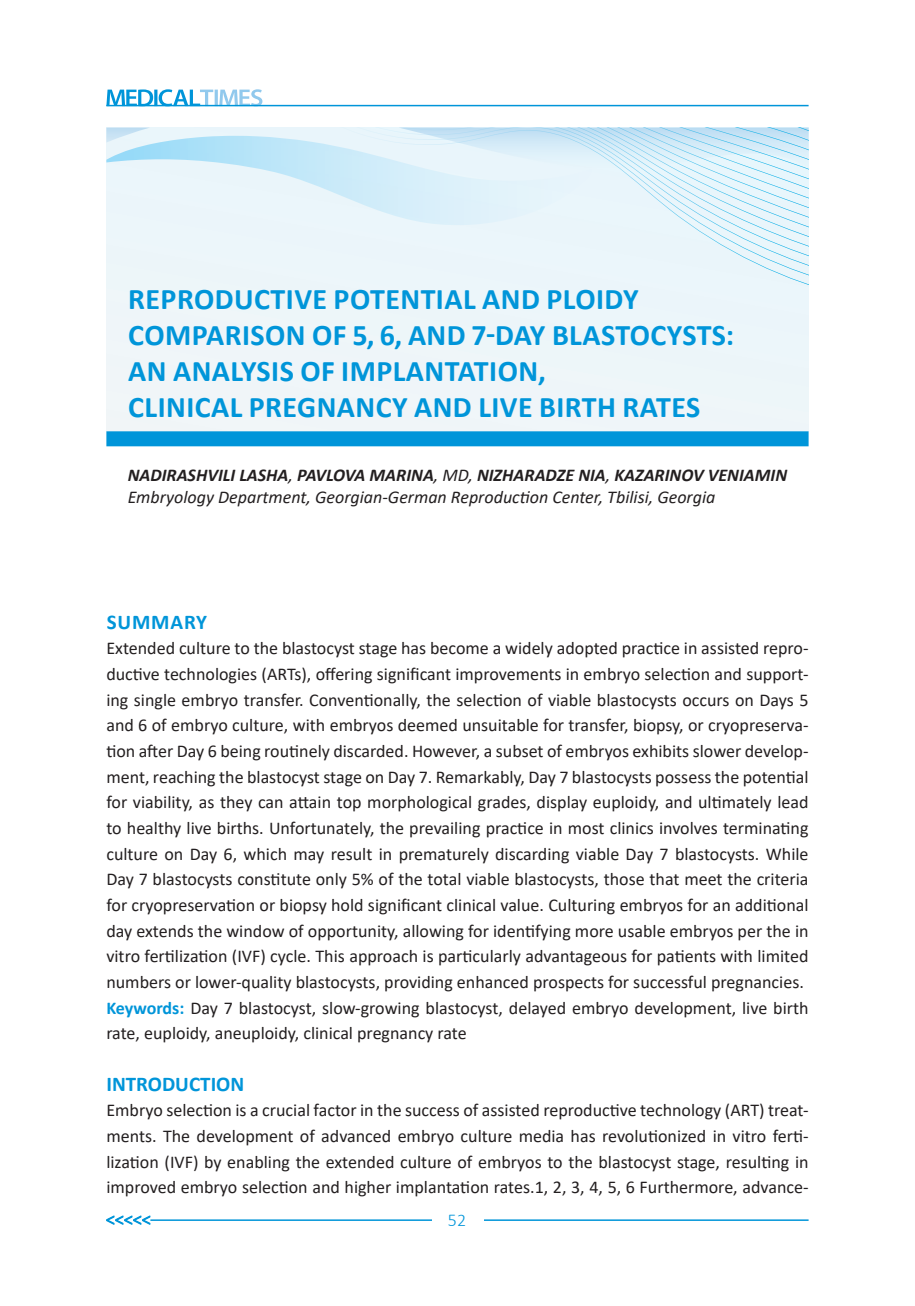
<style>
.page{position:relative;width:915px;height:1306px;background:#fff}
.page>*{position:absolute;margin:0;border:0;box-sizing:border-box;transform-origin:0 0}
.SATAURI{font:700 30px/36px "Calibri";letter-spacing:.015em;color:#0095d9}
.QVESATAURI{font:700 21px "Calibri";color:#0095d9}
.QVESATAURI-2{font:700 21px "Calibri";letter-spacing:.04em;color:#0095d9}
.ABZACI{font:18px/25.7px "Calibri";color:#231f20;text-align:justify}
.t1{font:italic 18px/21.6px "Calibri";color:#231f20}
.t2{font:300 18px "Calibri";color:#0095d9}
.s1{font-weight:700}
.s2{font-weight:700;color:#0095d9}
</style>
<div class="page">
<svg style="left:106px;top:89px;width:156px;height:16px"></svg>
<hr style="left:106px;top:105px;width:702px;height:1px;background:#0095d9">
<hr style="left:150px;top:1219px;width:658px;height:1px;background:#0095d9">
<div style="left:432px;top:1212px;width:51px;height:14px;background:#fff"></div>
<svg style="left:106px;top:1215px;width:44px;height:9px"></svg>
<div style="left:106px;top:128px;width:702px;height:303px;background:#edf6f9"></div>
<svg style="left:106px;top:128px;width:702px;height:98px"></svg>
<div style="left:106px;top:431px;width:702px;height:15px;background:#0095d9"></div>
<p class="SATAURI" style="left:128px;top:280px;width:607px">REPRODUCTIVE POTENTIAL AND PLOIDY COMPARISON OF 5, 6, AND 7-DAY BLASTOCYSTS:<br>AN ANALYSIS OF IMPLANTATION,<br>CLINICAL PREGNANCY AND LIVE BIRTH RATES</p>
<p class="t1" style="left:128px;top:463px;width:660px"><span class="s1">NADIRASHVILI LASHA</span>, <span class="s1">PAVLOVA MARINA</span>, MD, <span class="s1">NIZHARADZE NIA</span>, <span class="s1">KAZARINOV VENIAMIN<br></span>Embryology Department, Georgian-German Reproduction Center, Tbilisi, Georgia</p>
<p class="QVESATAURI-2" style="left:107px;top:607px;width:102px">SUMMARY</p>
<p class="ABZACI" style="left:106px;top:635px;width:703px">Extended culture to the blastocyst stage has become a widely adopted practice in assisted repro&shy;ductive technologies (ARTs), offering significant improvements in embryo selection and support&shy;ing single embryo transfer. Conventionally, the selection of viable blastocysts occurs on Days 5 and 6 of embryo culture, with embryos deemed unsuitable for transfer, biopsy, or cryopreserva&shy;tion after Day 6 being routinely discarded. However, a subset of embryos exhibits slower develop&shy;ment, reaching the blastocyst stage on Day 7. Remarkably, Day 7 blastocysts possess the potential for viability, as they can attain top morphological grades, display euploidy, and ultimately lead to healthy live births. Unfortunately, the prevailing practice in most clinics involves terminating culture on Day 6, which may result in prematurely discarding viable Day 7 blastocysts. While Day 7 blastocysts constitute only 5% of the total viable blastocysts, those that meet the criteria for cryopreservation or biopsy hold significant clinical value. Culturing embryos for an additional day extends the window of opportunity, allowing for identifying more usable embryos per the in vitro fertilization (IVF) cycle. This approach is particularly advantageous for patients with limited numbers or lower-quality blastocysts, providing enhanced prospects for successful pregnancies.</p>
<p class="ABZACI" style="left:106px;top:994px;width:703px"><span class="s2">Keywords:</span> Day 7 blastocyst, slow-growing blastocyst, delayed embryo development, live birth rate, euploidy, aneuploidy, clinical pregnancy rate</p>
<p class="QVESATAURI" style="left:106px;top:1068px;width:139px">INTRODUCTION</p>
<p class="ABZACI" style="left:106px;top:1097px;width:703px">Embryo selection is a crucial factor in the success of assisted reproductive technology (ART) treat&shy;ments. The development of advanced embryo culture media has revolutionized in vitro ferti&shy;lization (IVF) by enabling the extended culture of embryos to the blastocyst stage, resulting in improved embryo selection and higher implantation rates.1, 2, 3, 4, 5, 6 Furthermore, advance-</p>
<p class="t2" style="left:447px;top:1208px;width:20px">52</p>
</div>
